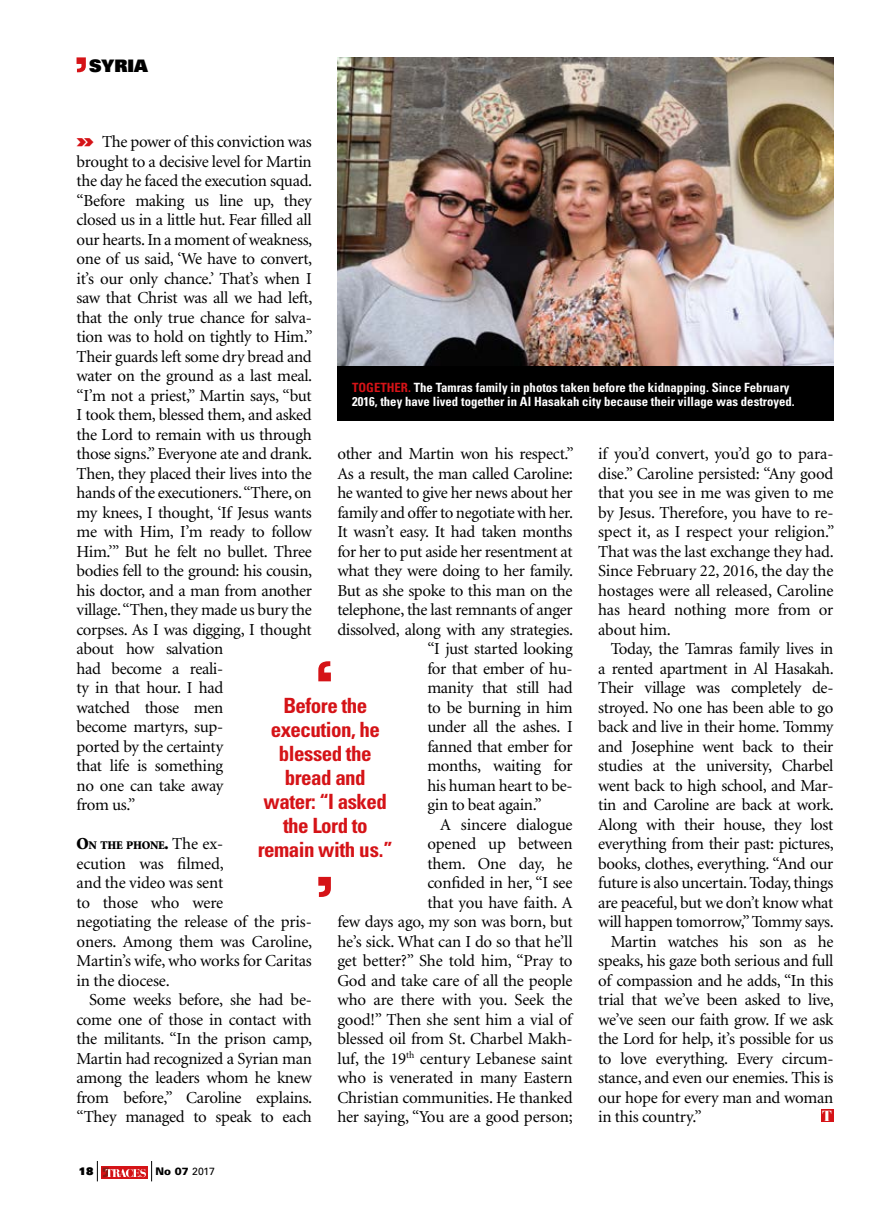
<style>
.page{position:relative;width:893px;height:1212px;background:#fff}
.page>*{position:absolute;margin:0;border:0;box-sizing:border-box;transform-origin:0 0}
.t1{font:700 condensed 21px/24px "Univers";letter-spacing:-.025em;color:#d51317;text-align:center}
.t2{font:18px "Univers LT Std X Black Ex";color:#d51317}
.t3{font:900 17.25px "Univers";color:#000}
.t4{font:16.8px/19.5px "Minion";letter-spacing:-.02em;color:#000}
.t5{font:900 14.55px "Bauer Bodoni";color:#fff}
.t6{font:700 condensed 12.75px/14.2px "Univers";color:#fff}
.t7{font:900 11.7px "Minion";letter-spacing:-.03em;color:#000}
.t8{font:900 10.5px "Univers";color:#000}
.t9{font:900 10.5px "Univers";color:#000}
.s1{font-size:16.8px}
.s2{font-weight:400;font-size:16.8px}
.s3{color:#d51317}
.s4{font-weight:400}
</style>
<div class="page">
<svg style="left:97px;top:1161px;width:55px;height:20px"></svg>
<img style="left:337px;top:57px;width:496px;height:310px">
<svg style="left:77px;top:57px;width:9px;height:15px"></svg>
<svg style="left:318px;top:877px;width:13px;height:20px"></svg>
<svg style="left:318px;top:661px;width:13px;height:20px"></svg>
<div style="left:821px;top:1109px;width:12px;height:13px;background:#d51317"></div>
<div style="left:337px;top:367px;width:496px;height:54px;background:#000"></div>
<p class="t3" style="left:89px;top:55px;width:60px">SYRIA</p>
<p class="t4" style="left:77px;top:133px;width:238px;text-indent:26px">The power of this conviction was brought to a decisive level for Martin the day he faced the execution squad. “Before making us line up, they closed us in a little hut. Fear filled all our hearts. In a moment of weakness, one of us said, ‘We have to convert, it’s our only chance.’ That’s when I saw that Christ was all we had left, that the only true chance for salva&shy;tion was to hold on tightly to Him.”<br>Their guards left some dry bread and water on the ground as a last meal. “I’m not a priest,” Martin says, “but<br>I took them, blessed them, and asked the Lord to remain with us through those signs.” Everyone ate and drank.<br>Then, they placed their lives into the hands of the executioners. “There, on my knees, I thought, ‘If Jesus wants me with Him, I’m ready to follow<br>Him.’” But he felt no bullet. Three bodies fell to the ground: his cousin, his doctor, and a man from another village. “Then, they made us bury the corpses. As I was digging, I thought about how salvation<br>had become a reali-<br>ty in that hour. I had<br>watched those men<br>become martyrs, sup-<br>ported by the certainty<br>that life is something<br>no one can take away<br>from us.”</p>
<p class="t7" style="left:77px;top:839px;width:148px"><span class="s1">O</span>N THE PHONE<span class="s1">.</span> <span class="s2">The ex-</span></p>
<p class="t4" style="left:77px;top:854px;width:237px">ecution was filmed,<br>and the video was sent<br>to those who were<br>negotiating the release of the pris&shy;oners. Among them was Caroline,<br>Martin’s wife, who works for Caritas in the diocese.</p>
<p class="t4" style="left:77px;top:991px;width:237px;text-align:justify;text-indent:13px">Some weeks before, she had be&shy;come one of those in contact with the militants. “In the prison camp, Martin had recognized a Syrian man among the leaders whom he knew from before,” Caroline explains. “They managed to speak to each</p>
<p class="t2" style="left:77px;top:130px;width:19px">»</p>
<p class="t6" style="left:352px;top:380px;width:444px"><span class="s3">TOGETHER.</span> The Tamras family in photos taken before the kidnapping. Since February<br>2016, they have lived together in Al Hasakah city because their village was destroyed.</p>
<p class="t4" style="left:598px;top:445px;width:238px;text-align:justify">if you’d convert, you’d go to para&shy;dise.” Caroline persisted: “Any good that you see in me was given to me by Jesus. Therefore, you have to re&shy;spect it, as I respect your religion.” That was the last exchange they had.<br>Since February 22, 2016, the day the hostages were all released, Caroline has heard nothing more from or about him.</p>
<p class="t4" style="left:611px;top:640px;width:224px">Today, the Tamras family lives in</p>
<p class="t4" style="left:598px;top:659px;width:237px">a rented apartment in Al Hasakah.</p>
<p class="t4" style="left:598px;top:679px;width:237px">Their village was completely de-</p>
<p class="t4" style="left:598px;top:698px;width:237px">stroyed. No one has been able to go</p>
<p class="t4" style="left:598px;top:718px;width:237px">back and live in their home. Tommy</p>
<p class="t4" style="left:598px;top:737px;width:237px">and Josephine went back to their</p>
<p class="t4" style="left:598px;top:757px;width:237px">studies at the university, Charbel</p>
<p class="t4" style="left:598px;top:776px;width:237px">went back to high school, and Mar-</p>
<p class="t4" style="left:598px;top:796px;width:237px">tin and Caroline are back at work.</p>
<p class="t4" style="left:598px;top:815px;width:237px">Along with their house, they lost</p>
<p class="t4" style="left:598px;top:835px;width:237px">everything from their past: pictures,</p>
<p class="t4" style="left:598px;top:854px;width:237px">books, clothes, everything. “And our</p>
<p class="t4" style="left:598px;top:874px;width:237px">future is also uncertain. Today, things</p>
<p class="t4" style="left:598px;top:893px;width:237px">are peaceful, but we don’t know what</p>
<p class="t4" style="left:598px;top:913px;width:237px">will happen tomorrow,” Tommy says.</p>
<p class="t4" style="left:611px;top:932px;width:224px">Martin watches his son as he</p>
<p class="t4" style="left:598px;top:952px;width:237px">speaks, his gaze both serious and full</p>
<p class="t4" style="left:598px;top:971px;width:237px">of compassion and he adds, “In this</p>
<p class="t4" style="left:598px;top:991px;width:237px">trial that we’ve been asked to live,</p>
<p class="t4" style="left:598px;top:1010px;width:237px">we’ve seen our faith grow. If we ask</p>
<p class="t4" style="left:598px;top:1030px;width:237px">the Lord for help, it’s possible for us</p>
<p class="t4" style="left:598px;top:1049px;width:237px">to love everything. Every circum-</p>
<p class="t4" style="left:598px;top:1069px;width:237px">stance, and even our enemies. This is</p>
<p class="t4" style="left:598px;top:1088px;width:237px">our hope for every man and woman</p>
<p class="t4" style="left:598px;top:1108px;width:105px">in this country.”</p>
<p class="t4" style="left:337px;top:445px;width:238px">other and Martin won his respect.”</p>
<p class="t4" style="left:337px;top:464px;width:237px">As a result, the man called Caroline:</p>
<p class="t4" style="left:337px;top:484px;width:237px">he wanted to give her news about her</p>
<p class="t4" style="left:337px;top:503px;width:237px">family and offer to negotiate with her.</p>
<p class="t4" style="left:337px;top:523px;width:237px">It wasn’t easy. It had taken months</p>
<p class="t4" style="left:337px;top:542px;width:237px">for her to put aside her resentment at</p>
<p class="t4" style="left:337px;top:562px;width:237px">what they were doing to her family.</p>
<p class="t4" style="left:337px;top:581px;width:237px">But as she spoke to this man on the</p>
<p class="t4" style="left:337px;top:601px;width:237px">telephone, the last remnants of anger</p>
<p class="t4" style="left:337px;top:620px;width:237px">dissolved, along with any strategies.</p>
<p class="t4" style="left:427px;top:640px;width:147px">“I just started looking</p>
<p class="t4" style="left:427px;top:659px;width:147px">for that ember of hu-</p>
<p class="t4" style="left:427px;top:679px;width:147px">manity that still had</p>
<p class="t4" style="left:427px;top:698px;width:147px">to be burning in him</p>
<p class="t4" style="left:427px;top:718px;width:147px">under all the ashes. I</p>
<p class="t4" style="left:427px;top:737px;width:147px">fanned that ember for</p>
<p class="t4" style="left:427px;top:757px;width:147px">months, waiting for</p>
<p class="t4" style="left:427px;top:776px;width:147px">his human heart to be-</p>
<p class="t4" style="left:427px;top:796px;width:116px">gin to beat again.”</p>
<p class="t4" style="left:440px;top:815px;width:134px">A sincere dialogue</p>
<p class="t4" style="left:427px;top:835px;width:147px">opened up between</p>
<p class="t4" style="left:427px;top:854px;width:147px">them. One day, he</p>
<p class="t4" style="left:427px;top:874px;width:147px">confided in her, “I see</p>
<p class="t4" style="left:427px;top:893px;width:147px">that you have faith. A</p>
<p class="t4" style="left:337px;top:913px;width:237px">few days ago, my son was born, but</p>
<p class="t4" style="left:337px;top:932px;width:237px">he’s sick. What can I do so that he’ll</p>
<p class="t4" style="left:337px;top:952px;width:237px">get better?” She told him, “Pray to</p>
<p class="t4" style="left:337px;top:971px;width:237px">God and take care of all the people</p>
<p class="t4" style="left:337px;top:991px;width:237px">who are there with you. Seek the</p>
<p class="t4" style="left:337px;top:1010px;width:236px">good!” Then she sent him a vial of</p>
<p class="t4" style="left:337px;top:1030px;width:237px">blessed oil from St. Charbel Makh-</p>
<p class="t4" style="left:337px;top:1049px;width:237px">luf, the 19<sup>th</sup> century Lebanese saint</p>
<p class="t4" style="left:337px;top:1069px;width:237px">who is venerated in many Eastern</p>
<p class="t4" style="left:337px;top:1088px;width:237px">Christian communities. He thanked</p>
<p class="t4" style="left:337px;top:1108px;width:237px">her saying, “You are a good person;</p>
<p class="t1" style="left:258px;top:694px;width:137px">Before the execution, he blessed the bread and water: “I asked the Lord to remain with us.”</p>
<p class="t5" style="left:822px;top:1107px;width:11px">T</p>
<p class="t9" style="left:79px;top:1165px;width:16px">18</p>
<p class="t8" style="left:156px;top:1165px;width:61px">No 07 <span class="s4">2017</span></p>
</div>
